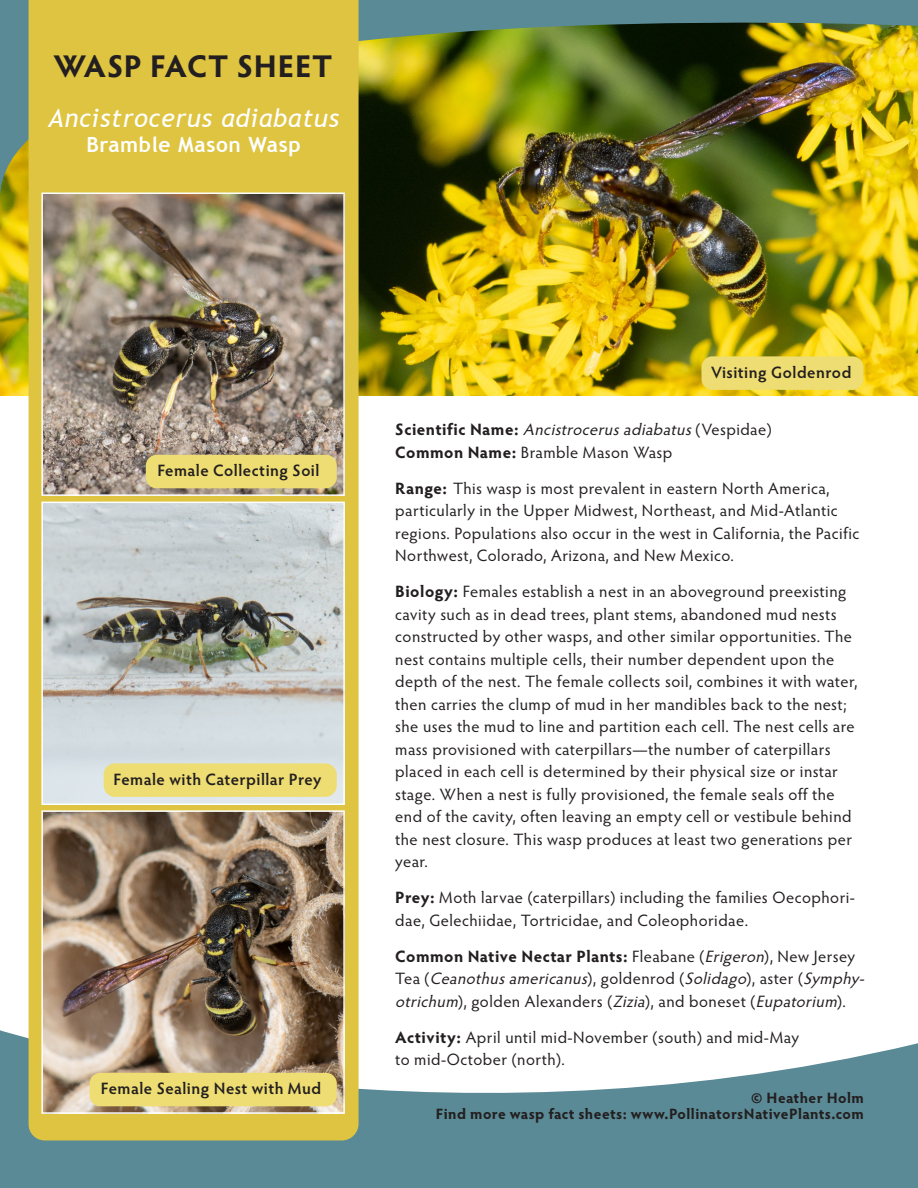
<style>
.page{position:relative;width:918px;height:1188px;background:#fff}
.page>*{position:absolute;margin:0;border:0;box-sizing:border-box;transform-origin:0 0}
.t1{font:700 31.5px "Hypatia Sans Pro";letter-spacing:.02em;color:#231f20}
.t2{font:italic 25.5px "Trebuchet MS";letter-spacing:.03em;color:#fff}
.t3{font:700 21px "Trebuchet MS";letter-spacing:.03em;color:#fff}
.t4{font:16.5px/22.5px "Hypatia Sans Pro";letter-spacing:.03em;color:#231f20}
.t5{font:600 16.5px "Hypatia Sans Pro";letter-spacing:.03em;color:#231f20}
.t6{font:italic 16.5px "Hypatia Sans Pro";color:#231f20}
.t7{font:700 15px/16.5px "Hypatia Sans Pro";letter-spacing:.025em;color:#231f20;text-align:right}
.s1{font-weight:700;font-style:normal}
.s2{font-style:normal}
.s3{font-weight:700}
.s4{font-style:italic}
</style>
<div class="page">
<svg style="left:0;top:1011px;width:918px;height:177px;fill:#5a8a95"></svg>
<img style="left:0;top:199px;width:918px;height:196px">
<img style="left:0;top:0;width:918px;height:199px">
<div style="left:29px;top:0;width:330px;height:1140px;background:#dec441"></div>
<img style="left:44px;top:196px;width:298px;height:297px">
<div style="left:41px;top:193px;width:304px;height:303px;border:2px solid #fff"></div>
<img style="left:44px;top:813px;width:298px;height:298px">
<div style="left:41px;top:810px;width:304px;height:304px;border:2px solid #fff"></div>
<img style="left:44px;top:505px;width:298px;height:297px">
<div style="left:41px;top:502px;width:304px;height:303px;border:2px solid #fff"></div>
<div style="left:104px;top:763px;width:233px;height:34px;background:#eedd72;border-radius:11px"></div>
<div style="left:90px;top:1073px;width:247px;height:33px;background:#eedd72;border-radius:11px"></div>
<div style="left:146px;top:455px;width:191px;height:33px;background:#eedd72;border-radius:11px"></div>
<div style="left:702px;top:356px;width:161px;height:34px;background:#eedd72;border-radius:11px"></div>
<p class="t1" style="left:53px;top:44px;width:280px">WASP FACT SHEET</p>
<p class="t2" style="left:48px;top:103px;width:293px">Ancistrocerus adiabatus</p>
<p class="t3" style="left:86px;top:131px;width:216px">Bramble Mason Wasp</p>
<p class="t5" style="left:157px;top:459px;width:164px">Female Collecting Soil</p>
<p class="t5" style="left:114px;top:767px;width:210px">Female with Caterpillar Prey</p>
<p class="t5" style="left:101px;top:1077px;width:222px">Female Sealing Nest with Mud</p>
<p class="t5" style="left:711px;top:360px;width:142px">Visiting Goldenrod</p>
<p class="t6" style="left:395px;top:419px;width:378px"><span class="s1">Scientific Name:</span> Ancistrocerusadiabatus<span class="s2">(Vespidae)</span></p>
<p class="t4" style="left:395px;top:441px;width:279px"><span class="s3">Common Name:</span> Bramble Mason Wasp</p>
<p class="t4" style="left:395px;top:477px;width:466px"><span class="s3">Range:</span> This wasp is most prevalent in eastern North America, particularly in the Upper Midwest, Northeast, and Mid-Atlantic regions. Populations also occur in the west in California, the Pacific Northwest, Colorado, Arizona, and New Mexico.</p>
<p class="t4" style="left:395px;top:580px;width:464px"><span class="s3">Biology:</span> Females establish a nest in an aboveground preexisting cavity such as in dead trees, plant stems, abandoned mud nests constructed by other wasps, and other similar opportunities. The nest contains multiple cells, their number dependent upon the depth of the nest. The female collects soil, combines it with water, then carries the clump of mud in her mandibles back to the nest; she uses the mud to line and partition each cell. The nest cells are mass provisioned with caterpillars—the number of caterpillars placed in each cell is determined by their physical size or instar stage. When a nest is fully provisioned, the female seals off the end of the cavity, often leaving an empty cell or vestibule behind the nest closure. This wasp produces at least two generations per year.</p>
<p class="t4" style="left:395px;top:886px;width:461px"><span class="s3">Prey:</span> Moth larvae (caterpillars) including the families Oecophori&shy;dae, Gelechiidae, Tortricidae, and Coleophoridae.</p>
<p class="t4" style="left:395px;top:945px;width:475px"><span class="s3">Common Native Nectar Plants:</span> Fleabane (<span class="s4">Erigeron</span>), New Jersey<br>Te a ( <span class="s4">Ceanothusamericanus</span>) , g o l d e n r o d ( <span class="s4">Solidago</span>) , a s t e r ( <span class="s4">Symphy&shy;otrichum</span>), golden Alexanders (<span class="s4">Zizia</span>), and boneset (<span class="s4">Eupatorium</span>).</p>
<p class="t4" style="left:395px;top:1026px;width:405px"><span class="s3">Activity:</span> April until mid-November (south) and mid-May</p>
<p class="t4" style="left:395px;top:1048px;width:171px">to mid-October (north).</p>
<p class="t7" style="left:436px;top:1089px;width:429px">© Heather Holm<br>Find more wasp fact sheets: www.PollinatorsNativePlants.com</p>
</div>
